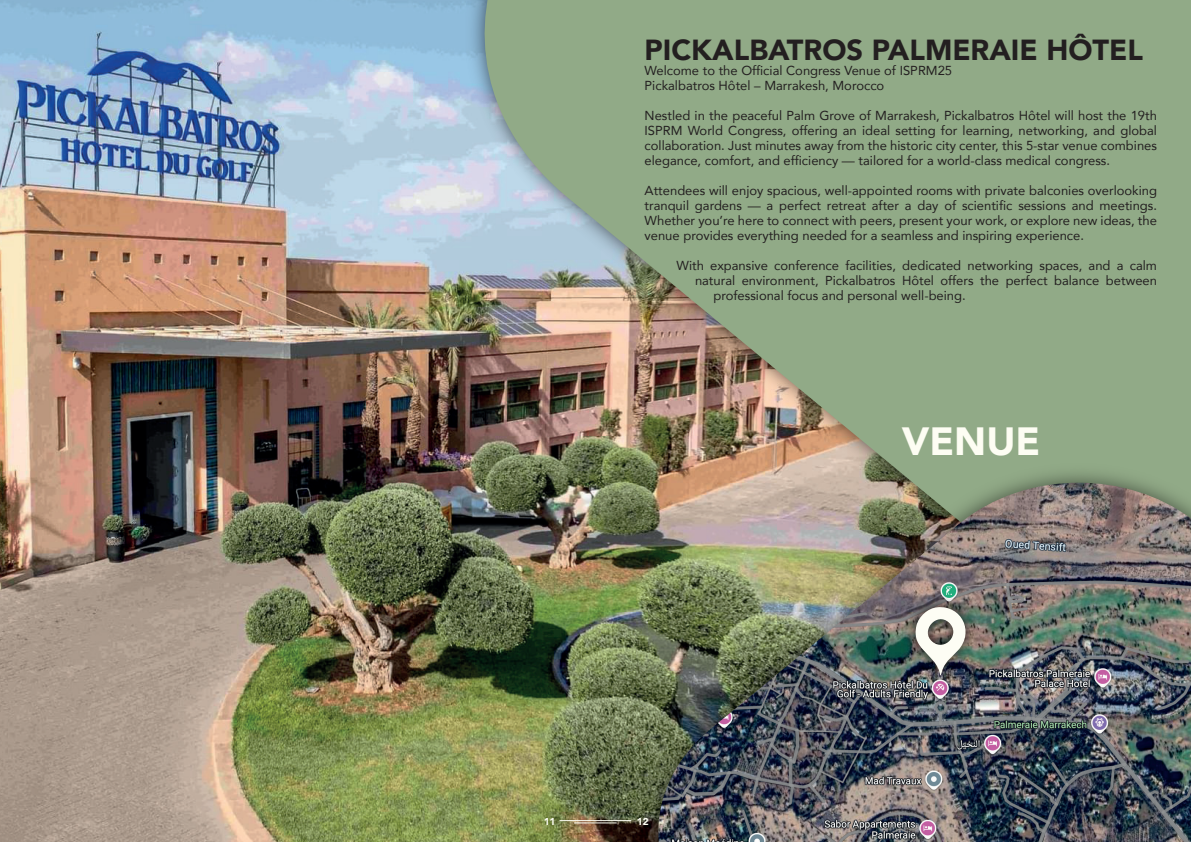
<style>
.page{position:relative;width:1191px;height:842px;background:#fff}
.page>*{position:absolute;margin:0;border:0;box-sizing:border-box;transform-origin:0 0}
.t1{font:900 39.3px "Avenir";color:#fdfdf3}
.t2{font:900 29px "Avenir";color:#231f20}
.t3{font:13px/15px "Avenir";color:#231f20;text-align:justify}
.t4{font:900 10px "Avenir";color:#fdfdf3}
</style>
<div class="page">
<img style="left:0;top:0;width:633px;height:842px">
<img style="left:393px;top:0;width:798px;height:588px">
<img style="left:633px;top:457px;width:558px;height:342px">
<img style="left:655px;top:483px;width:536px;height:359px">
<img style="left:898px;top:590px;width:84px;height:103px">
<img style="left:910px;top:605px;width:64px;height:71px">
<img style="left:573px;top:803px;width:46px;height:37px">
<hr style="left:559px;top:820px;width:72px;height:1px;background:#fdfdf3">
<hr style="left:574px;top:822px;width:42px;height:1px;background:#fdfdf3">
<img style="left:526px;top:799px;width:47px;height:43px">
<img style="left:619px;top:799px;width:46px;height:43px">
<h2 class="t2" style="left:644px;top:25px;width:500px">PICKALBATROS PALMERAIE HÔTEL</h2>
<p class="t3" style="left:644px;top:62px;width:309px">Welcome to the Official Congress Venue of ISPRM25<br>Pickalbatros Hôtel – Marrakesh, Morocco</p>
<p class="t3" style="left:644px;top:107px;width:514px">Nestled in the peaceful Palm Grove of Marrakesh, Pickalbatros Hôtel will host the 19th ISPRM World Congress, offering an ideal setting for learning, networking, and global collaboration. Just minutes away from the historic city center, this 5-star venue combines elegance, comfort, and efficiency — tailored for a world-class medical congress.</p>
<p class="t3" style="left:644px;top:182px;width:514px">Attendees will enjoy spacious, well-appointed rooms with private balconies overlooking tranquil gardens — a perfect retreat after a day of scientific sessions and meetings.<br>Whether you’re here to connect with peers, present your work, or explore new ideas, the venue provides everything needed for a seamless and inspiring experience.</p>
<p class="t3" style="left:676px;top:257px;width:482px">With expansive conference facilities, dedicated networking spaces, and a calm</p>
<p class="t3" style="left:695px;top:272px;width:463px">natural environment, Pickalbatros Hôtel offers the perfect balance between</p>
<p class="t3" style="left:713px;top:287px;width:254px">professional focus and personal well-being.</p>
<p class="t4" style="left:543px;top:813px;width:13px">11</p>
<p class="t4" style="left:637px;top:813px;width:13px">12</p>
<h1 class="t1" style="left:902px;top:408px;width:140px">VENUE</h1>
</div>
